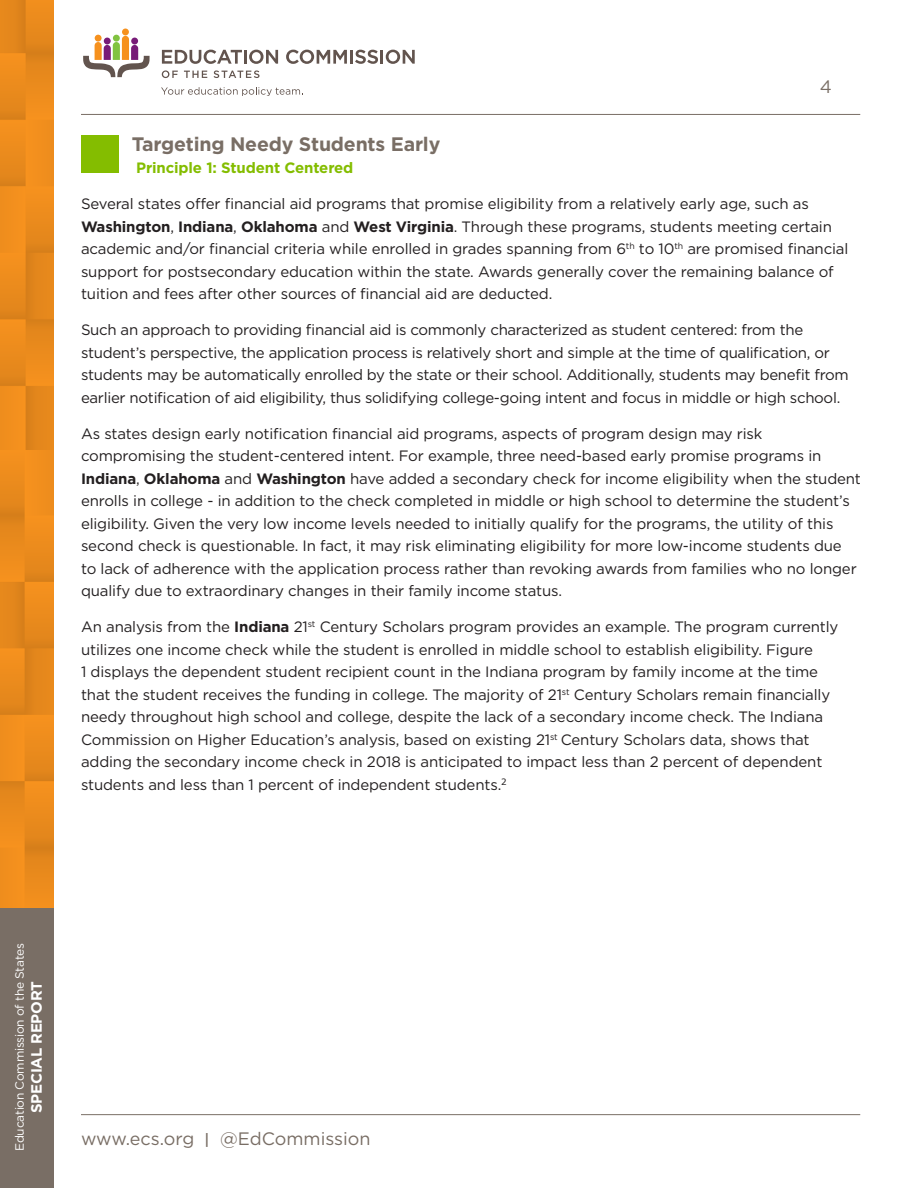
<style>
.page{position:relative;width:918px;height:1188px;background:#fff}
.page>*{position:absolute;margin:0;border:0;box-sizing:border-box;transform-origin:0 0}
.SUB_HED_GRAY{font:700 19.5px "Gotham";letter-spacing:-.01em;color:#796e65}
.t1{font:18px "Gotham";color:#796e65}
.BODY_10_15{font:15px/22.5px "Gotham";letter-spacing:-.01em;color:#231f20}
.Bold_italic_HED_-_Gr{font:700 15px "Gotham";letter-spacing:-.01em;color:#84bd00}
.t2{font:700 15px "Gotham";letter-spacing:-.02em;color:#fff}
.t3{font:12px "Gotham";letter-spacing:-.02em;color:#fff}
.s1{font-weight:700}
.s2{font-weight:500;font-size:15px}
</style>
<div class="page">
<hr style="left:81px;top:1114px;width:779px;height:1px;background:#796e65">
<hr style="left:81px;top:114px;width:779px;height:1px;background:#796e65">
<div style="left:95px;top:35px;width:7px;height:7px;background:#f6911e;border-radius:50%"></div>
<div style="left:122px;top:29px;width:7px;height:6px;background:#f6911e;border-radius:50%"></div>
<div style="left:113px;top:35px;width:7px;height:7px;background:#81c340;border-radius:50%"></div>
<svg style="left:83px;top:36px;width:67px;height:41px"></svg>
<svg style="left:161px;top:87px;width:142px;height:9px"></svg>
<svg style="left:162px;top:50px;width:80px;height:14px"></svg>
<hr style="left:244px;top:50px;width:3px;height:14px;background:#62544e">
<svg style="left:249px;top:50px;width:29px;height:14px"></svg>
<svg style="left:286px;top:50px;width:61px;height:14px"></svg>
<hr style="left:350px;top:50px;width:3px;height:14px;background:#62544e">
<svg style="left:355px;top:50px;width:60px;height:14px"></svg>
<svg style="left:162px;top:70px;width:16px;height:8px"></svg>
<svg style="left:184px;top:71px;width:23px;height:7px"></svg>
<svg style="left:214px;top:70px;width:46px;height:8px"></svg>
<img style="left:0;top:0;width:54px;height:451px">
<div style="left:0;top:908px;width:54px;height:280px;background:#796e65"></div>
<img style="left:0;top:451px;width:54px;height:457px">
<div style="left:81px;top:135px;width:37px;height:38px;background:#84bd00"></div>
<p class="t1" style="left:820px;top:75px;width:14px">4</p>
<p class="SUB_HED_GRAY" style="left:132px;top:131px;width:310px">Targeting Needy Students Early</p>
<p class="Bold_italic_HED_-_Gr" style="left:136px;top:158px;width:219px">Principle 1: Student Centered</p>
<p class="BODY_10_15" style="left:81px;top:192px;width:769px">Several states offer financial aid programs that promise eligibility from a relatively early age, such as <span class="s1">Washington</span>, <span class="s1">Indiana</span>, <span class="s1">Oklahoma</span> and <span class="s1">West Virginia</span>. Through these programs, students meeting certain academic and/or financial criteria while enrolled in grades spanning from 6<sup>th</sup> to 10<sup>th</sup> are promised financial support for postsecondary education within the state. Awards generally cover the remaining balance of tuition and fees after other sources of financial aid are deducted.</p>
<p class="BODY_10_15" style="left:81px;top:318px;width:769px">Such an approach to providing financial aid is commonly characterized as student centered: from the student’s perspective, the application process is relatively short and simple at the time of qualification, or students may be automatically enrolled by the state or their school. Additionally, students may benefit from earlier notification of aid eligibility, thus solidifying college-going intent and focus in middle or high school.</p>
<p class="BODY_10_15" style="left:81px;top:422px;width:782px">As states design early notification financial aid programs, aspects of program design may risk compromising the student-centered intent. For example, three need-based early promise programs in <span class="s1">Indiana</span>, <span class="s1">Oklahoma</span> and <span class="s1">Washington</span> have added a secondary check for income eligibility when the student enrolls in college - in addition to the check completed in middle or high school to determine the student’s eligibility. Given the very low income levels needed to initially qualify for the programs, the utility of this second check is questionable. In fact, it may risk eliminating eligibility for more low-income students due<br>to lack of adherence with the application process rather than revoking awards from families who no longer qualify due to extraordinary changes in their family income status.</p>
<p class="BODY_10_15" style="left:81px;top:615px;width:759px">An analysis from the <span class="s1">Indiana</span> 21<sup>st</sup> Century Scholars program provides an example. The program currently utilizes one income check while the student is enrolled in middle school to establish eligibility. Figure<br>1 displays the dependent student recipient count in the Indiana program by family income at the time that the student receives the funding in college. The majority of 21<sup>st</sup> Century Scholars remain financially needy throughout high school and college, despite the lack of a secondary income check. The Indiana Commission on Higher Education’s analysis, based on existing 21<sup>st</sup> Century Scholars data, shows that adding the secondary income check in 2018 is anticipated to impact less than 2 percent of dependent students and less than 1 percent of independent students.<sup>2</sup></p>
<p class="t3" style="left:12px;top:1151px;width:209px;rotate:-90deg">Education Commission of the States</p>
<p class="t2" style="left:26px;top:1113px;width:133px;rotate:-90deg">SPECIAL REPORT</p>
<p class="t1" style="left:81px;top:1127px;width:291px">www.ecs.org <span class="s2">|</span> @EdCommission</p>
</div>
